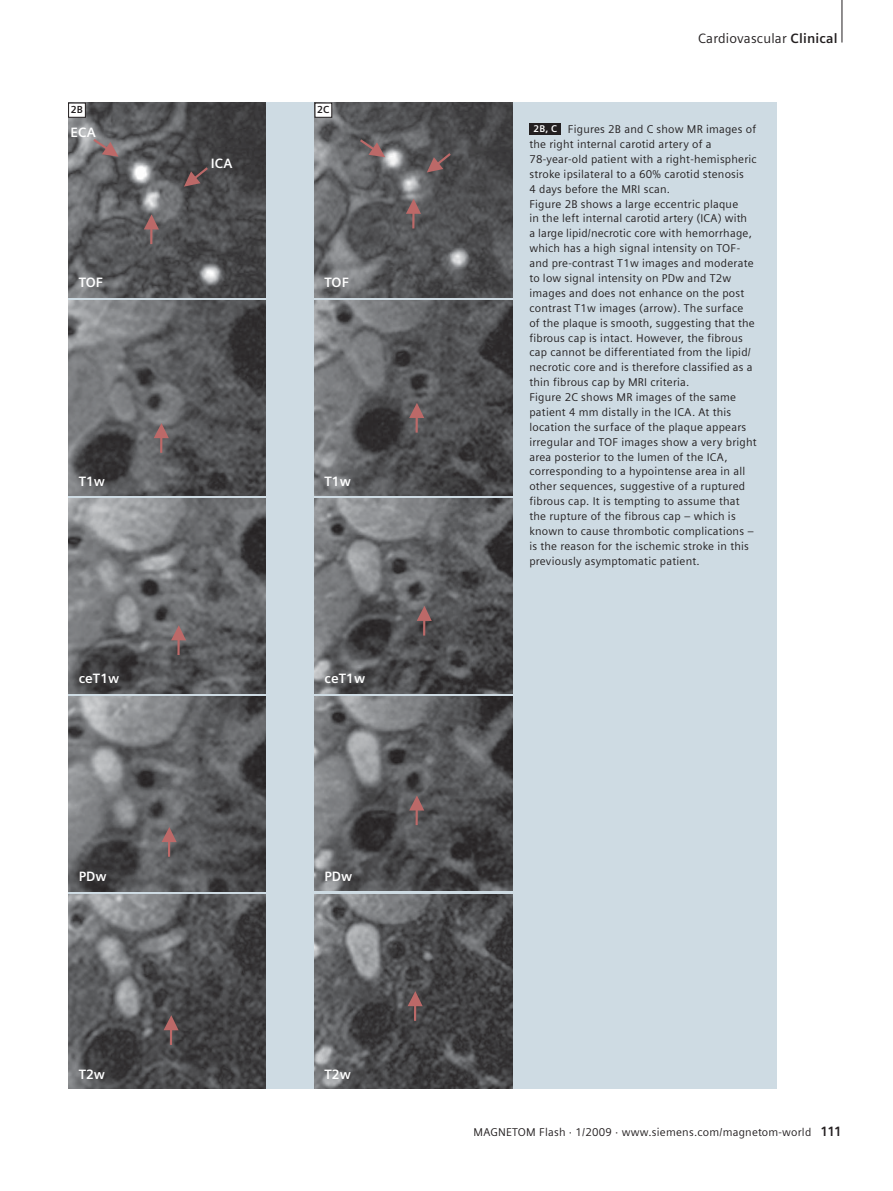
<style>
.page{position:relative;width:893px;height:1191px;background:#fff}
.page>*{position:absolute;margin:0;border:0;box-sizing:border-box;transform-origin:0 0}
.t1{font:700 13.5px "Siemens Sans";letter-spacing:.005em;color:#fff}
.t2{font:13.5px "Siemens Sans";letter-spacing:.015em;color:#231f20}
.t3{font:11.25px/14.9px "Siemens Sans";letter-spacing:.02em;color:#231f20}
.t4{font:700 10.2px "Siemens Sans";color:#231f20}
.s1{font-weight:700}
.s2{font-weight:700;font-size:9.75px;color:#fff}
.s3{font-weight:700;font-size:13.5px}
</style>
<div class="page">
<hr style="left:842px;top:0;width:1px;height:43px;background:#231f20">
<div style="left:68px;top:103px;width:708px;height:986px;background:#cedbe3"></div>
<div style="left:529px;top:124px;width:32px;height:11px;background:#231f20"></div>
<img style="left:315px;top:103px;width:197px;height:194px">
<img style="left:315px;top:300px;width:197px;height:195px">
<img style="left:315px;top:498px;width:197px;height:195px">
<img style="left:315px;top:696px;width:197px;height:194px">
<img style="left:315px;top:894px;width:197px;height:194px">
<img style="left:68px;top:103px;width:198px;height:194px">
<img style="left:68px;top:300px;width:198px;height:195px">
<img style="left:68px;top:498px;width:198px;height:195px">
<img style="left:68px;top:696px;width:198px;height:195px">
<img style="left:68px;top:894px;width:198px;height:195px">
<div style="left:69px;top:103px;width:16px;height:14px;background:#fff"></div>
<div style="left:68px;top:103px;width:18px;height:15px;border:1px solid #231f20"></div>
<div style="left:315px;top:103px;width:17px;height:14px;background:#fff"></div>
<div style="left:315px;top:103px;width:17px;height:15px;border:1px solid #231f20"></div>
<svg style="left:93px;top:139px;width:26px;height:18px"></svg>
<svg style="left:360px;top:139px;width:25px;height:18px"></svg>
<svg style="left:184px;top:167px;width:24px;height:20px"></svg>
<svg style="left:427px;top:153px;width:24px;height:19px"></svg>
<svg style="left:154px;top:423px;width:15px;height:30px"></svg>
<svg style="left:144px;top:214px;width:15px;height:30px"></svg>
<hr style="left:412px;top:212px;width:3px;height:16px;background:#bc6968">
<svg style="left:406px;top:199px;width:15px;height:15px"></svg>
<svg style="left:409px;top:403px;width:15px;height:29px"></svg>
<svg style="left:417px;top:606px;width:15px;height:29px"></svg>
<svg style="left:409px;top:795px;width:15px;height:30px"></svg>
<svg style="left:408px;top:991px;width:15px;height:29px"></svg>
<hr style="left:177px;top:639px;width:3px;height:16px;background:#bc6968">
<svg style="left:171px;top:625px;width:15px;height:15px"></svg>
<svg style="left:162px;top:827px;width:15px;height:29px"></svg>
<svg style="left:164px;top:1015px;width:15px;height:30px"></svg>
<p class="t4" style="left:71px;top:105px;width:14px">2B</p>
<p class="t4" style="left:317px;top:105px;width:14px">2C</p>
<p class="t1" style="left:71px;top:126px;width:27px">ECA</p>
<p class="t1" style="left:211px;top:157px;width:23px">ICA</p>
<p class="t1" style="left:79px;top:276px;width:26px">TOF</p>
<p class="t1" style="left:324px;top:276px;width:26px">TOF</p>
<p class="t1" style="left:79px;top:475px;width:28px">T1w</p>
<p class="t1" style="left:324px;top:475px;width:28px">T1w</p>
<p class="t1" style="left:79px;top:672px;width:42px">ceT1w</p>
<p class="t1" style="left:324px;top:672px;width:42px">ceT1w</p>
<p class="t1" style="left:79px;top:870px;width:30px">PDw</p>
<p class="t1" style="left:324px;top:870px;width:30px">PDw</p>
<p class="t1" style="left:79px;top:1068px;width:28px">T2w</p>
<p class="t1" style="left:324px;top:1068px;width:28px">T2w</p>
<p class="t2" style="left:698px;top:31px;width:141px">Cardiovascular <span class="s1">Clinical</span></p>
<p class="t3" style="left:529px;top:122px;width:229px;text-indent:4px"><span class="s2">2B, C</span> Figures 2B and C show MR images of the right internal carotid artery of a 78-year-old patient with a right-hemispheric stroke ipsilateral to a 60% carotid stenosis<br>4 days before the MRI scan.<br>Figure 2B shows a large eccentric plaque<br>in the left internal carotid artery (ICA) with<br>a large lipid/necrotic core with hemorrhage, which has a high signal intensity on TOF&shy;and pre-contrast T1w images and moderate to low signal intensity on PDw and T2w images and does not enhance on the post contrast T1w images (arrow). The surface<br>of the plaque is smooth, suggesting that the fibrous cap is intact. However, the fibrous cap cannot be differentiated from the lipid/ necrotic core and is therefore classified as a thin fibrous cap by MRI criteria.<br>Figure 2C shows MR images of the same patient 4 mm distally in the ICA. At this location the surface of the plaque appears irregular and TOF images show a very bright area posterior to the lumen of the ICA, corresponding to a hypointense area in all other sequences, suggestive of a ruptured fibrous cap. It is tempting to assume that the rupture of the fibrous cap – which is known to cause thrombotic complications – is the reason for the ischemic stroke in this previously asymptomatic patient.</p>
<p class="t3" style="left:474px;top:1124px;width:370px">MAGNETOM Flash · 1/2009 · www.siemens.com/magnetom-world <span class="s3">111</span></p>
</div>
